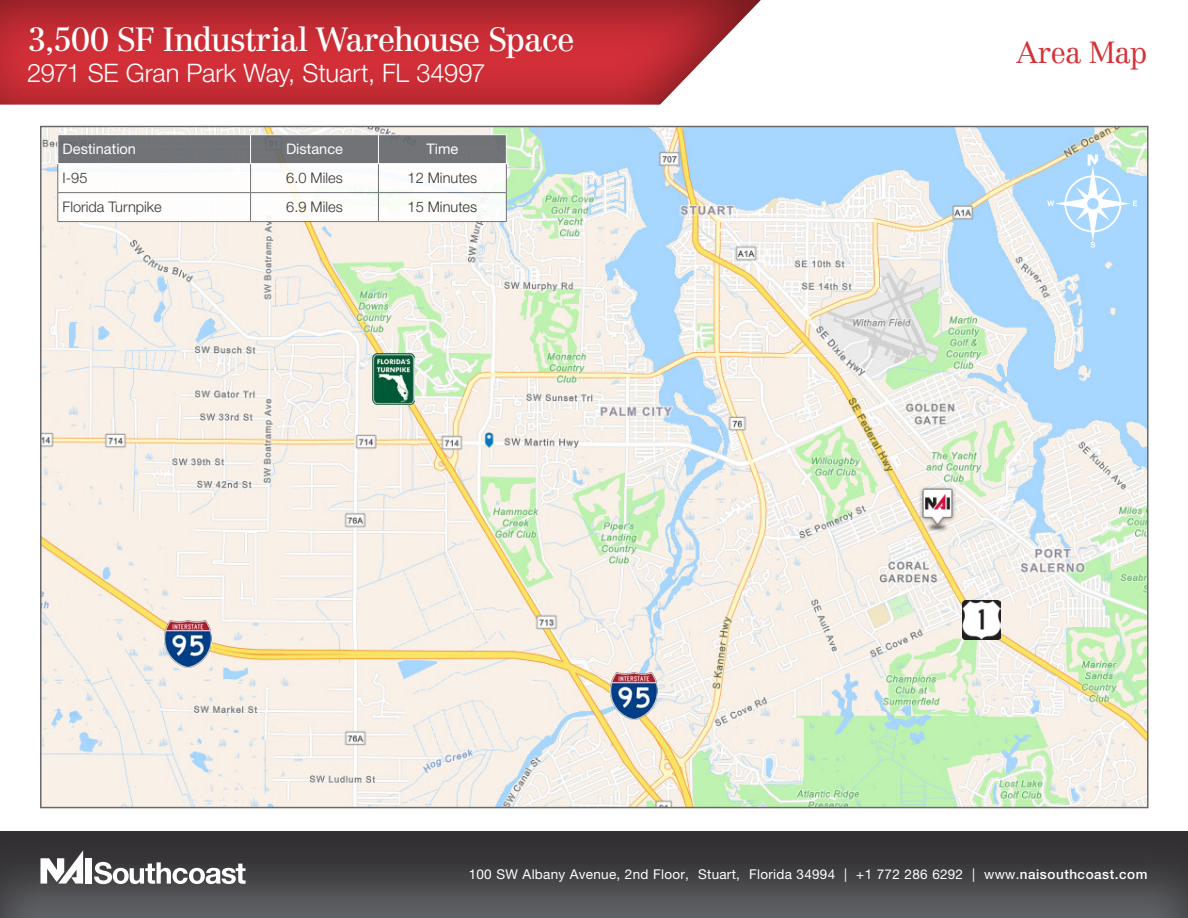
<style>
.page{position:relative;width:1188px;height:918px;background:#fff}
.page>*{position:absolute;margin:0;border:0;box-sizing:border-box;transform-origin:0 0}
.t1{font:33px "Centennial LT Std";letter-spacing:-.035em;color:#fff}
.t2{font:300 30px "Centennial LT Std";letter-spacing:-.03em;color:#d43238}
.t3{font:300 25.5px "Helvetica Neue LT Std";letter-spacing:-.005em;color:#fff}
.t4{font:300 14.55px "Helvetica Neue LT Std";color:#231f20}
.t5{font:14.55px "Helvetica Neue LT Std";color:#fff}
.t6{font:13.5px "Helvetica Neue LT Std";letter-spacing:.02em;color:#fff}
.s1{font-weight:500}
</style>
<div class="page">
<img style="left:43px;top:129px;width:1103px;height:676px">
<svg style="left:1047px;top:154px;width:90px;height:94px;background:#b7defa"></svg>
<img style="left:373px;top:353px;width:41px;height:51px">
<hr style="left:57px;top:134px;width:194px;height:1px;background:#fff">
<hr style="left:251px;top:134px;width:127px;height:1px;background:#fff">
<hr style="left:378px;top:134px;width:129px;height:1px;background:#fff">
<svg style="left:57px;top:135px;width:450px;height:87px"></svg>
<hr style="left:57px;top:163px;width:194px;height:1px;background:#fff">
<hr style="left:251px;top:163px;width:127px;height:1px;background:#fff">
<hr style="left:378px;top:163px;width:129px;height:1px;background:#fff">
<img style="left:920px;top:486px;width:35px;height:45px">
<img style="left:962px;top:601px;width:39px;height:38px">
<img style="left:610px;top:673px;width:47px;height:47px">
<div style="left:0;top:830px;width:1188px;height:88px;background:#231f20;opacity:.75"></div>
<div style="left:0;top:0;width:762px;height:106px;background:#231f20;opacity:.51"></div>
<div style="left:85px;top:858px;width:7px;height:26px;background:#fff"></div>
<svg style="left:40px;top:850px;width:43px;height:34px"></svg>
<svg style="left:94px;top:862px;width:152px;height:22px"></svg>
<img style="left:164px;top:620px;width:47px;height:47px">
<p class="t1" style="left:27px;top:19px;width:549px">3,500 SF Industrial Warehouse Space</p>
<p class="t3" style="left:27px;top:57px;width:460px">2971 SE Gran Park Way, Stuart, FL 34997</p>
<p class="t5" style="left:63px;top:141px;width:75px">Destination</p>
<p class="t5" style="left:286px;top:141px;width:58px">Distance</p>
<p class="t5" style="left:426px;top:141px;width:33px">Time</p>
<p class="t4" style="left:63px;top:169px;width:26px">I-95</p>
<p class="t4" style="left:286px;top:169px;width:58px">6.0 Miles</p>
<p class="t4" style="left:408px;top:169px;width:71px">12 Minutes</p>
<p class="t4" style="left:63px;top:198px;width:101px">Florida Turnpike</p>
<p class="t4" style="left:286px;top:198px;width:58px">6.9 Miles</p>
<p class="t4" style="left:408px;top:198px;width:71px">15 Minutes</p>
<p class="t2" style="left:1017px;top:34px;width:132px">Area Map</p>
<p class="t6" style="left:469px;top:866px;width:680px">100 SW Albany Avenue, 2nd Floor, Stuart, Florida 34994 | +1 772 286 6292 | www.<span class="s1">naisouthcoast.com</span></p>
</div>
